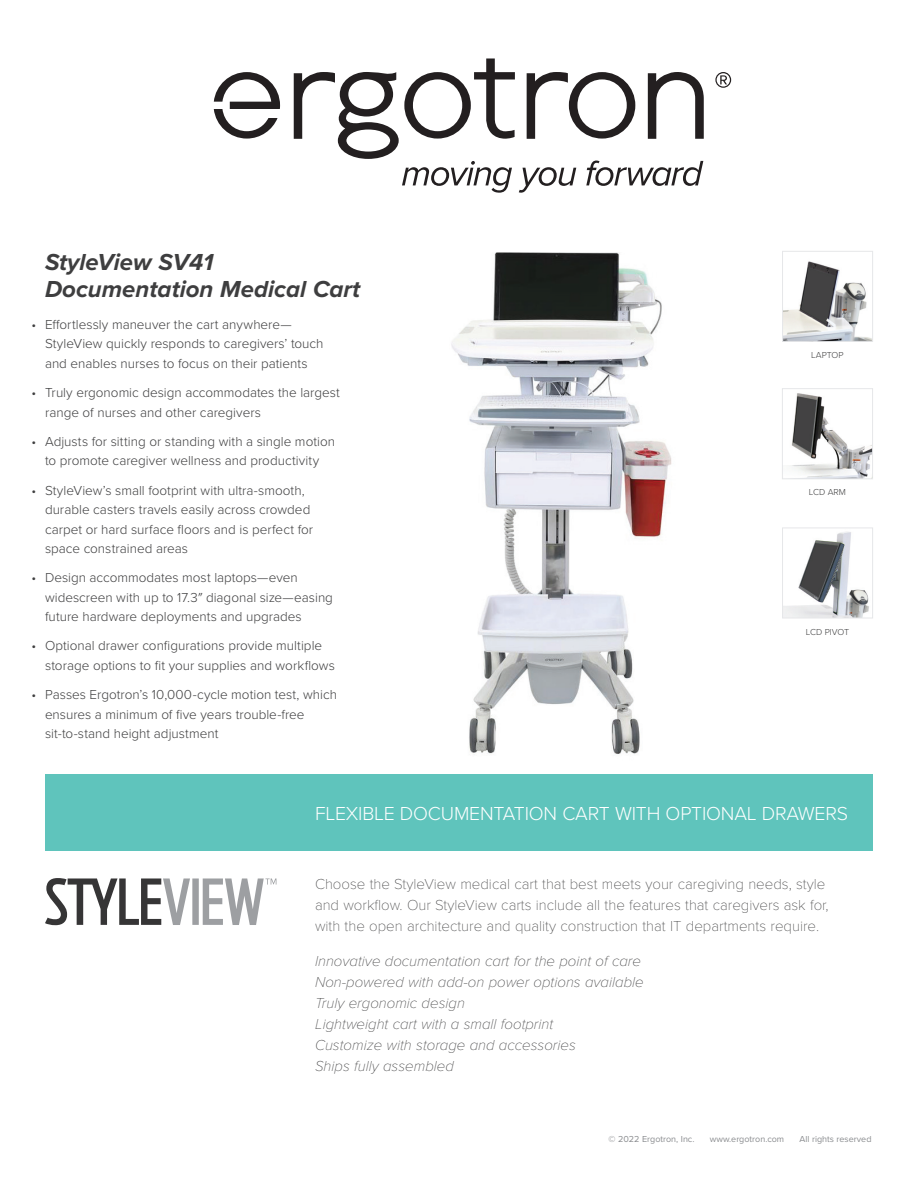
<style>
.page{position:relative;width:918px;height:1188px;background:#fff}
.page>*{position:absolute;margin:0;border:0;box-sizing:border-box;transform-origin:0 0}
.t1{font:italic 700 24px/27px "Proxima Nova";color:#3e3e3f}
.t2{font:300 19.5px "Proxima Nova";letter-spacing:-.01em;color:#fff}
.t3{font:100 15px/21px "Proxima Nova T";color:#3e3e3f}
.t4{font:italic 100 15px/21px "Proxima Nova";color:#3e3e3f}
.t5{font:300 13.5px/19.5px "Proxima Nova";color:#3e3e3f}
.t6{font:9px "Proxima Nova";color:#8a8c8f}
.t7{font:300 9px "Proxima Nova";color:#3e3e3f}
</style>
<div class="page">
<div style="left:45px;top:774px;width:828px;height:76px;background:#5fc4bc"></div>
<svg style="left:715px;top:72px;width:16px;height:16px"></svg>
<svg style="left:214px;top:72px;width:66px;height:67px"></svg>
<svg style="left:294px;top:58px;width:410px;height:135px"></svg>
<svg style="left:782px;top:251px;width:91px;height:91px"></svg>
<svg style="left:782px;top:388px;width:91px;height:91px"></svg>
<svg style="left:782px;top:527px;width:91px;height:92px"></svg>
<svg style="left:45px;top:878px;width:231px;height:47px"></svg>
<img style="left:451px;top:252px;width:221px;height:503px">
<h1 class="t1" style="left:45px;top:249px;width:317px">StyleView SV41<br>Documentation Medical Cart</h1>
<p class="t5" style="left:45px;top:314px;width:280px;text-indent:-14px">• Effortlessly maneuver the cart anywhere—<br>StyleView quickly responds to caregivers’ touch and enables nurses to focus on their patients</p>
<p class="t5" style="left:45px;top:382px;width:296px;text-indent:-14px">• Truly ergonomic design accommodates the largest range of nurses and other caregivers</p>
<p class="t5" style="left:32px;top:431px;width:305px;text-align:center">• Adjusts for sitting or standing with a single motion to promote caregiver wellness and productivity</p>
<p class="t5" style="left:45px;top:480px;width:270px;text-indent:-14px">• StyleView’s small footprint with ultra-smooth, durable casters travels easily across crowded carpet or hard surface floors and is perfect for space constrained areas</p>
<p class="t5" style="left:45px;top:567px;width:290px;text-indent:-14px">• Design accommodates most laptops—even widescreen with up to 17.3″ diagonal size—easing future hardware deployments and upgrades</p>
<p class="t5" style="left:45px;top:635px;width:291px;text-indent:-14px">• Optional drawer configurations provide multiple storage options to fit your supplies and workflows</p>
<p class="t5" style="left:45px;top:684px;width:294px;text-indent:-14px">• Passes Ergotron’s 10,000-cycle motion test, which ensures a minimum of five years trouble-free sit-to-stand height adjustment</p>
<p class="t7" style="left:811px;top:348px;width:34px">LAPTOP</p>
<p class="t7" style="left:809px;top:486px;width:39px">LCD ARM</p>
<p class="t7" style="left:806px;top:626px;width:45px">LCD PIVOT</p>
<h2 class="t2" style="left:315px;top:799px;width:535px">FLEXIBLE DOCUMENTATION CART WITH OPTIONAL DRAWERS</h2>
<p class="t3" style="left:315px;top:874px;width:515px">Choose the StyleView medical cart that best meets your caregiving needs, style and workflow. Our StyleView carts include all the features that caregivers ask for, with the open architecture and quality construction that IT departments require.</p>
<p class="t4" style="left:315px;top:951px;width:330px">Innovative documentation cart for the point of care Non-powered with add-on power options available Truly ergonomic design<br>Lightweight cart with a small footprint<br>Customize with storage and accessories<br>Ships fully assembled</p>
<p class="t6" style="left:609px;top:1134px;width:87px">© 2022 Ergotron, Inc.</p>
<p class="t6" style="left:710px;top:1134px;width:76px">www.ergotron.com</p>
<p class="t6" style="left:800px;top:1134px;width:73px">All rights reserved</p>
</div>
